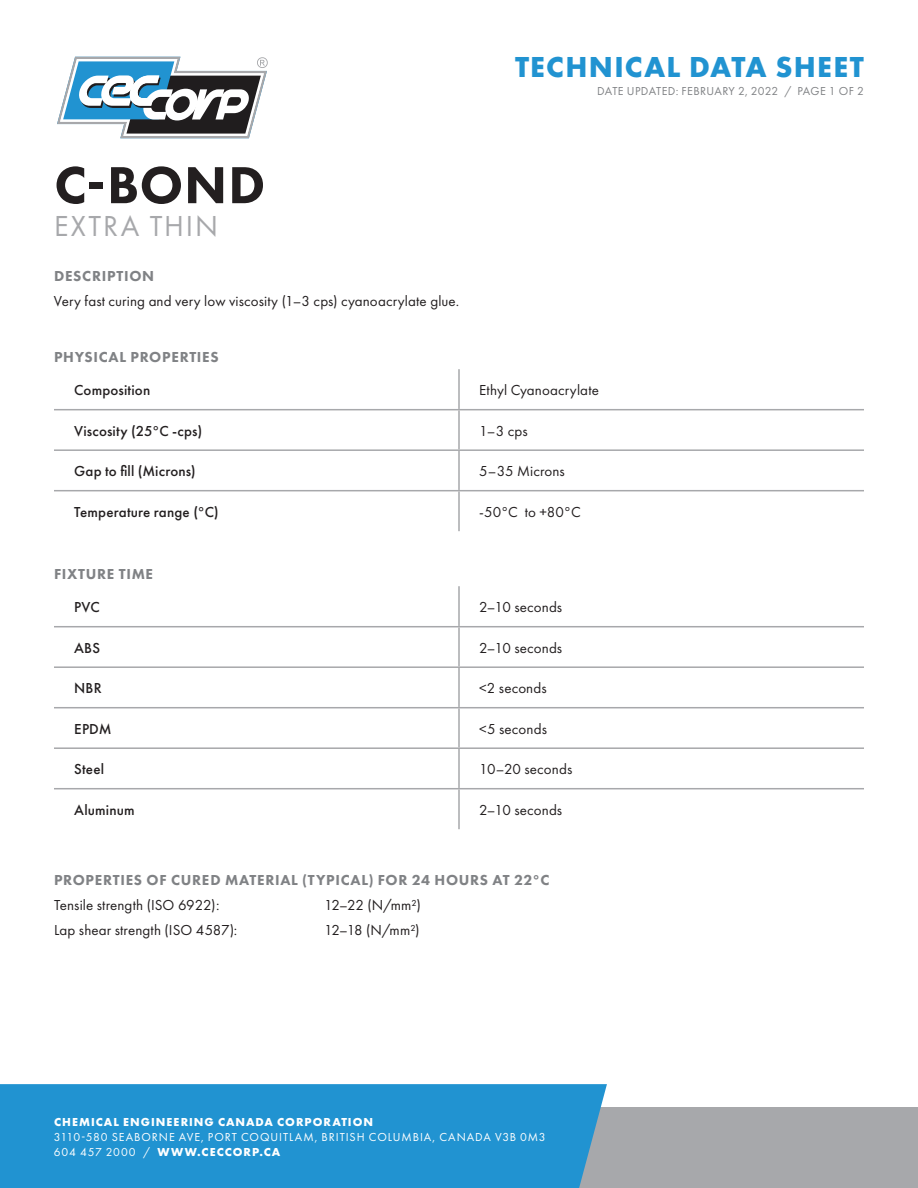
<style>
.page{position:relative;width:918px;height:1188px;background:#fff}
.page>*{position:absolute;margin:0;border:0;box-sizing:border-box;transform-origin:0 0}
.t1{font:800 54px "Futura PT";color:#231f20}
.t2{font:700 30px "Futura PT";letter-spacing:.045em;color:#2193d1}
.t3{font:30px "Futura PT";letter-spacing:.06em;color:#a7a8ab}
.t4{font:15px "Futura PT";letter-spacing:.005em;color:#231f20}
.t5{font:500 15px "Futura PT";letter-spacing:.01em;color:#231f20}
.t6{font:800 15px "Futura PT";letter-spacing:.045em;color:#808285}
.t7{font:12px/15px "Futura PT";letter-spacing:.075em;color:#fff}
.t8{font:700 12px "Futura PT";letter-spacing:.085em;color:#fff}
.t9{font:12px "Futura PT";letter-spacing:.02em;color:#808285}
.s1{font-weight:700}
</style>
<div class="page">
<div style="left:366px;top:1107px;width:552px;height:81px;background:#a7a8ab"></div>
<div style="left:0;top:1084px;width:607px;height:104px;background:#2193d1"></div>
<svg style="left:57px;top:56px;width:211px;height:83px"></svg>
<hr style="left:458px;top:369px;width:2px;height:40px;background:#a7a8ab">
<hr style="left:54px;top:409px;width:405px;height:1px;background:#a7a8ab">
<hr style="left:459px;top:409px;width:405px;height:1px;background:#a7a8ab">
<hr style="left:458px;top:410px;width:2px;height:39px;background:#a7a8ab">
<hr style="left:54px;top:449px;width:405px;height:2px;background:#a7a8ab">
<hr style="left:459px;top:449px;width:405px;height:2px;background:#a7a8ab">
<hr style="left:458px;top:451px;width:2px;height:39px;background:#a7a8ab">
<hr style="left:54px;top:490px;width:405px;height:1px;background:#a7a8ab">
<hr style="left:459px;top:490px;width:405px;height:1px;background:#a7a8ab">
<hr style="left:458px;top:491px;width:2px;height:40px;background:#a7a8ab">
<hr style="left:458px;top:586px;width:2px;height:40px;background:#a7a8ab">
<hr style="left:54px;top:626px;width:405px;height:1px;background:#a7a8ab">
<hr style="left:459px;top:626px;width:405px;height:1px;background:#a7a8ab">
<hr style="left:458px;top:627px;width:2px;height:39px;background:#a7a8ab">
<hr style="left:54px;top:666px;width:405px;height:2px;background:#a7a8ab">
<hr style="left:459px;top:666px;width:405px;height:2px;background:#a7a8ab">
<hr style="left:458px;top:668px;width:2px;height:39px;background:#a7a8ab">
<hr style="left:54px;top:707px;width:405px;height:1px;background:#a7a8ab">
<hr style="left:459px;top:707px;width:405px;height:1px;background:#a7a8ab">
<hr style="left:458px;top:708px;width:2px;height:39px;background:#a7a8ab">
<hr style="left:54px;top:747px;width:405px;height:2px;background:#a7a8ab">
<hr style="left:459px;top:747px;width:405px;height:2px;background:#a7a8ab">
<hr style="left:458px;top:749px;width:2px;height:39px;background:#a7a8ab">
<hr style="left:54px;top:788px;width:405px;height:1px;background:#a7a8ab">
<hr style="left:459px;top:788px;width:405px;height:1px;background:#a7a8ab">
<hr style="left:458px;top:789px;width:2px;height:40px;background:#a7a8ab">
<h1 class="t1" style="left:54px;top:151px;width:213px">C-BOND</h1>
<h2 class="t3" style="left:54px;top:208px;width:165px">EXTRA THIN</h2>
<p class="t6" style="left:54px;top:267px;width:102px">DESCRIPTION</p>
<p class="t4" style="left:54px;top:292px;width:407px">Very fast curing and very low viscosity (1–3 cps) cyanoacrylate glue.</p>
<h2 class="t2" style="left:515px;top:48px;width:350px">TECHNICAL DATA SHEET</h2>
<p class="t9" style="left:597px;top:84px;width:268px">DATE UPDATED: February 2, 2022 / PAGE 1 OF 2</p>
<p class="t6" style="left:54px;top:348px;width:166px">PHYSICAL PROPERTIES</p>
<p class="t5" style="left:74px;top:381px;width:78px">Composition</p>
<p class="t4" style="left:479px;top:381px;width:121px">Ethyl Cyanoacrylate</p>
<p class="t5" style="left:74px;top:422px;width:130px">Viscosity (25°C -cps)</p>
<p class="t4" style="left:479px;top:422px;width:50px">1–3 cps</p>
<p class="t5" style="left:74px;top:462px;width:123px">Gap to fill (Microns)</p>
<p class="t4" style="left:479px;top:462px;width:87px">5–35 Microns</p>
<p class="t5" style="left:74px;top:503px;width:146px">Temperature range (°C)</p>
<p class="t4" style="left:479px;top:503px;width:103px">-50°C to +80°C</p>
<p class="t6" style="left:54px;top:565px;width:101px">FIXTURE TIME</p>
<p class="t5" style="left:74px;top:598px;width:27px">PVC</p>
<p class="t4" style="left:479px;top:598px;width:84px">2–10 seconds</p>
<p class="t5" style="left:74px;top:639px;width:27px">ABS</p>
<p class="t4" style="left:479px;top:639px;width:84px">2–10 seconds</p>
<p class="t5" style="left:74px;top:679px;width:29px">NBR</p>
<p class="t4" style="left:479px;top:679px;width:69px">&lt;2 seconds</p>
<p class="t5" style="left:74px;top:720px;width:39px">EPDM</p>
<p class="t4" style="left:479px;top:720px;width:69px">&lt;5 seconds</p>
<p class="t5" style="left:74px;top:760px;width:31px">Steel</p>
<p class="t4" style="left:479px;top:760px;width:95px">10–20 seconds</p>
<p class="t5" style="left:74px;top:801px;width:62px">Aluminum</p>
<p class="t4" style="left:479px;top:801px;width:84px">2–10 seconds</p>
<p class="t6" style="left:54px;top:871px;width:497px">PROPERTIES OF CURED MATERIAL (TYPICAL) FOR 24 HOURS AT 22°C</p>
<p class="t4" style="left:54px;top:896px;width:167px">Tensile strength (ISO 6922):</p>
<p class="t4" style="left:324px;top:896px;width:99px">12–22 (N/mm²)</p>
<p class="t4" style="left:54px;top:921px;width:185px">Lap shear strength (ISO 4587):</p>
<p class="t4" style="left:324px;top:921px;width:97px">12–18 (N/mm²)</p>
<p class="t8" style="left:54px;top:1114px;width:321px">CHEMICAL ENGINEERING CANADA CORPORATION</p>
<p class="t7" style="left:54px;top:1129px;width:493px">3110-580 SEABORNE AVE, PORT COQUITLAM, BRITISH COLUMBIA, CANADA V3B 0M3<br>604 457 2000 / <span class="s1">WWW.CECCORP.CA</span></p>
</div>
